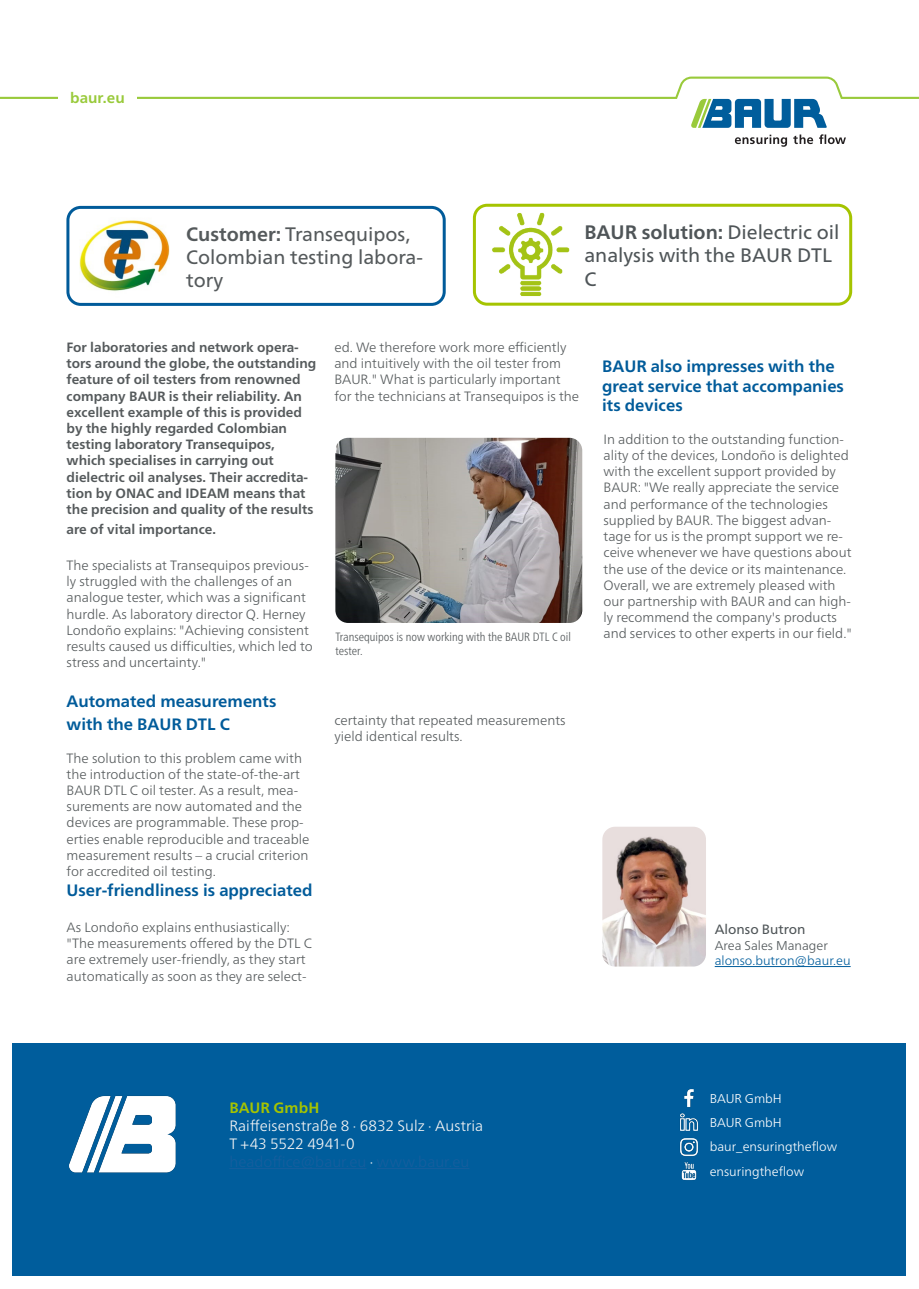
<style>
.page{position:relative;width:919px;height:1289px;background:#fff}
.page>*{position:absolute;margin:0;border:0;box-sizing:border-box;transform-origin:0 0}
.t1{font:19.5px/23.4px "Frutiger Neue LTW1 G";color:#555a5c}
.t2{font:19.5px/23.4px "Frutiger Neue LTW1 G";color:#4f5558}
.t3{font:700 16.5px/19.8px "Frutiger Neue LTW1 G";color:#005b9a}
.t4{font:300 15px "Frutiger Neue LTW1 G";color:#f9f7f6}
.t5{font:700 15px "Frutiger Neue LTW1 G";letter-spacing:.005em;color:#a5c400}
.t6{font:700 15px "Frutiger Neue LTW1 G";letter-spacing:.005em;color:#99ca3b}
.t7{font:300 13.5px/16.2px "Frutiger Neue LTW1 G";color:#555a5c}
.t8{font:700 13.5px/16.2px "Frutiger Neue LTW1 G";color:#555a5c}
.t9{font:13.5px "Frutiger Neue LTW1 G";color:#4f5558}
.t10{font:300 12.75px "Frutiger Neue LTW1 G";color:#fff}
.t11{font:300 12.75px "Frutiger Neue LTW1 G";color:#005d9c}
.t12{font:300 12.75px "Frutiger Neue LTW1 G";color:#4f5558}
.t13{font:300 condensed 12px "Frutiger Neue LTW1 G";color:#555a5c}
.s1{font-weight:700}
</style>
<div class="page">
<svg style="left:734px;top:135px;width:53px;height:12px"></svg>
<svg style="left:793px;top:134px;width:52px;height:10px"></svg>
<svg style="left:0;top:77px;width:918px;height:51px"></svg>
<img style="left:335px;top:438px;width:247px;height:185px">
<div style="left:58px;top:91px;width:78px;height:21px;background:#fff"></div>
<img style="left:80px;top:220px;width:90px;height:71px">
<div style="left:66px;top:206px;width:379px;height:100px;border:3px solid #005b9a;border-radius:13px"></div>
<div style="left:473px;top:204px;width:379px;height:102px;border:3px solid #a5c400;border-radius:13px"></div>
<img style="left:472px;top:203px;width:127px;height:103px">
<img style="left:602px;top:827px;width:104px;height:139px">
<hr style="left:714px;top:966px;width:136px;height:1px;background:#005d9c">
<div style="left:13px;top:1043px;width:892px;height:233px;background:#005d9c"></div>
<hr style="left:229px;top:1168px;width:137px;height:1px;background:#175d9e">
<hr style="left:377px;top:1168px;width:92px;height:1px;background:#175d9e">
<img style="left:69px;top:1095px;width:107px;height:78px">
<img style="left:680px;top:1113px;width:18px;height:18px">
<img style="left:681px;top:1162px;width:16px;height:19px">
<img style="left:680px;top:1138px;width:18px;height:19px">
<img style="left:684px;top:1089px;width:10px;height:19px">
<p class="t6" style="left:70px;top:87px;width:56px">baur.eu</p>
<p class="t1" style="left:186px;top:220px;width:238px"><span class="s1">Customer:</span> Transequipos,<br>Colombian testing labora&shy;tory</p>
<p class="t2" style="left:584px;top:219px;width:256px"><span class="s1">BAUR solution:</span> Dielectric oil analysis with the BAUR DTL<br>C</p>
<p class="t8" style="left:67px;top:338px;width:251px">For laboratories and network opera&shy;tors around the globe, the outstanding feature of oil testers from renowned company BAUR is their reliability. An excellent example of this is provided by the highly regarded Colombian testing laboratory Transequipos, which specialises in carrying out dielectric oil analyses. Their accredita&shy;tion by ONAC and IDEAM means that the precision and quality of the results</p>
<p class="t8" style="left:67px;top:520px;width:151px">are of vital importance.</p>
<p class="t7" style="left:67px;top:556px;width:248px">The specialists at Transequipos previous&shy;ly struggled with the challenges of an analogue tester, which was a significant hurdle. As laboratory director Q. Herney Londoño explains: "Achieving consistent results caused us difficulties, which led to stress and uncertainty."</p>
<p class="t3" style="left:67px;top:688px;width:211px;line-height:23.4px">Automated measurements with the BAUR DTL C</p>
<p class="t7" style="left:67px;top:748px;width:244px">The solution to this problem came with the introduction of the state-of-the-art BAUR DTL C oil tester. As a result, mea&shy;surements are now automated and the devices are programmable. These prop&shy;erties enable reproducible and traceable measurement results – a crucial criterion for accredited oil testing.</p>
<p class="t3" style="left:67px;top:879px;width:247px">User-friendliness is appreciated</p>
<p class="t7" style="left:67px;top:918px;width:247px">As Londoño explains enthusiastically: "The measurements offered by the DTL C are extremely user-friendly, as they start automatically as soon as they are select-</p>
<p class="t7" style="left:334px;top:338px;width:246px">ed. We therefore work more efficiently and intuitively with the oil tester from BAUR." What is particularly important for the technicians at Transequipos is the</p>
<p class="t3" style="left:602px;top:355px;width:243px">BAUR also impresses with the great service that accompanies its devices</p>
<p class="t7" style="left:603px;top:430px;width:249px">In addition to the outstanding function&shy;ality of the devices, Londoño is delighted with the excellent support provided by BAUR: "We really appreciate the service and performance of the technologies supplied by BAUR. The biggest advan&shy;tage for us is the prompt support we re&shy;ceive whenever we have questions about the use of the device or its maintenance.<br>Overall, we are extremely pleased with our partnership with BAUR and can high&shy;ly recommend the company's products</p>
<p class="t13" style="left:335px;top:627px;width:237px">Transequipos is now working with the BAUR DTL C oil</p>
<p class="t7" style="left:603px;top:624px;width:250px">and services to other experts in our field."</p>
<p class="t13" style="left:335px;top:642px;width:29px">tester.</p>
<p class="t7" style="left:334px;top:711px;width:233px">certainty that repeated measurements yield identical results.</p>
<p class="t9" style="left:714px;top:919px;width:92px">Alonso Butron</p>
<p class="t12" style="left:714px;top:936px;width:115px">Area Sales Manager</p>
<p class="t11" style="left:714px;top:951px;width:137px">alonso.butron@baur.eu</p>
<p class="t5" style="left:229px;top:1096px;width:91px">BAUR GmbH</p>
<p class="t4" style="left:229px;top:1114px;width:255px">Raiffeisenstraße 8 · 6832 Sulz · Austria</p>
<p class="t4" style="left:229px;top:1132px;width:127px">T +43 5522 4941-0</p>
<p class="t10" style="left:709px;top:1088px;width:74px">BAUR GmbH</p>
<p class="t10" style="left:709px;top:1113px;width:74px">BAUR GmbH</p>
<p class="t10" style="left:709px;top:1137px;width:129px">baur_ensuringtheflow</p>
<p class="t10" style="left:709px;top:1161px;width:96px">ensuringtheflow</p>
</div>
